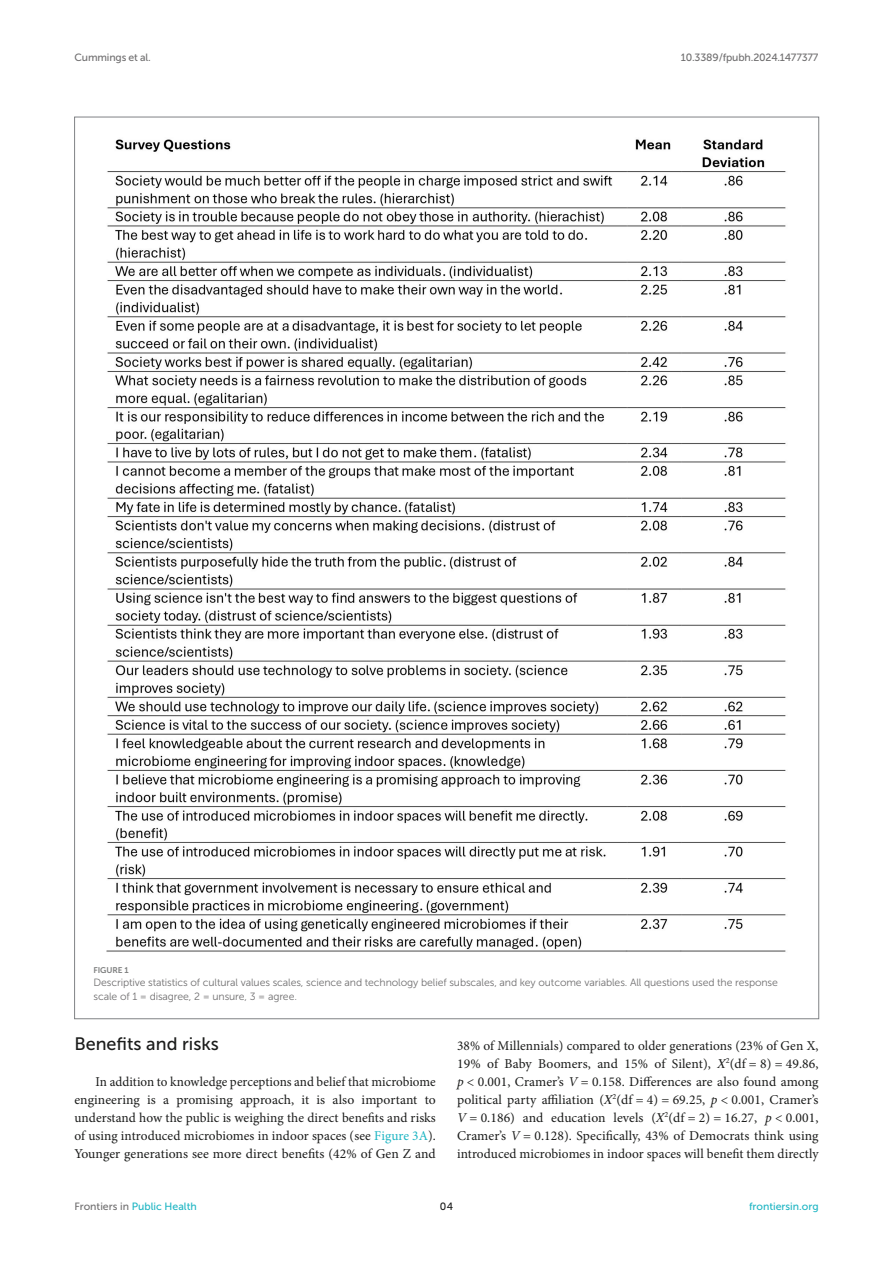
<style>
.page{position:relative;width:893px;height:1263px;background:#fff}
.page>*{position:absolute;margin:0;border:0;box-sizing:border-box;transform-origin:0 0}
.HEAD_2{font:18px "Museo Sans 500";color:#1b1c1b}
.TEXT{font:13.5px/18px "Minion Pro";letter-spacing:.005em;color:#1b1c1b;text-align:justify}
.FIG_LEG{font:10.5px/13.5px "Museo Sans 300";letter-spacing:-.01em;color:#706f70}
.t1{font:10.5px "Museo Sans 500";letter-spacing:-.015em;color:#706f70}
.t2{font:10.5px "Museo Sans 500";color:#1db5c3}
.t3{font:10.5px "Museo Sans 500";color:#1b1c1b}
.FIG_HD{font:8.25px "Museo Sans 700";letter-spacing:-.01em;color:#7e7f7f}
.s1{color:#1db5c3}
.s2{font-family:"STIX General";font-style:italic}
.s3{font-style:italic}
.s4{color:#706f70}
</style>
<div class="page">
<img style="left:106px;top:139px;width:680px;height:813px">
<p class="t1" style="left:74px;top:51px;width:78px">Cummings et al.</p>
<p class="t1" style="left:681px;top:51px;width:139px">10.3389/fpubh.2024.1477377</p>
<p class="FIG_HD" style="left:94px;top:965px;width:37px">FIGURE 1</p>
<p class="FIG_LEG" style="left:94px;top:976px;width:686px">Descriptive statistics of cultural values scales, science and technology belief subscales, and key outcome variables. All questions used the response scale of 1 = disagree, 2 = unsure, 3 = agree.</p>
<p class="HEAD_2" style="left:74px;top:1034px;width:146px">Benefits and risks</p>
<p class="TEXT" style="left:74px;top:1073px;width:363px;text-indent:21px">In addition to knowledge perceptions and belief that microbiome engineering is a promising approach, it is also important to understand how the public is weighing the direct benefits and risks of using introduced microbiomes in indoor spaces (see <span class="s1">Figure 3A</span>).<br>Younger generations see more direct benefits (42% of Gen Z and</p>
<p class="TEXT" style="left:457px;top:1037px;width:363px">38% of Millennials) compared to older generations (23% of Gen X, 19% of Baby Boomers, and 15% of Silent), <span class="s2">Χ</span><sup>2</sup>(df = 8) = 49.86, <span class="s3">p</span> &lt; 0.001, Cramer’s <span class="s3">V</span> = 0.158. Differences are also found among political party affiliation (<span class="s2">Χ</span><sup>2</sup>(df = 4) = 69.25, <span class="s3">p</span> &lt; 0.001, Cramer’s <span class="s3">V</span> = 0.186) and education levels (<span class="s2">Χ</span><sup>2</sup>(df = 2) = 16.27, <span class="s3">p</span> &lt; 0.001, Cramer’s <span class="s3">V</span> = 0.128). Specifically, 43% of Democrats think using introduced microbiomes in indoor spaces will benefit them directly</p>
<p class="t2" style="left:74px;top:1200px;width:124px"><span class="s4">Frontiers in</span> Public Health</p>
<p class="t3" style="left:440px;top:1200px;width:15px">04</p>
<p class="t2" style="left:749px;top:1200px;width:71px">frontiersin.org</p>
</div>
